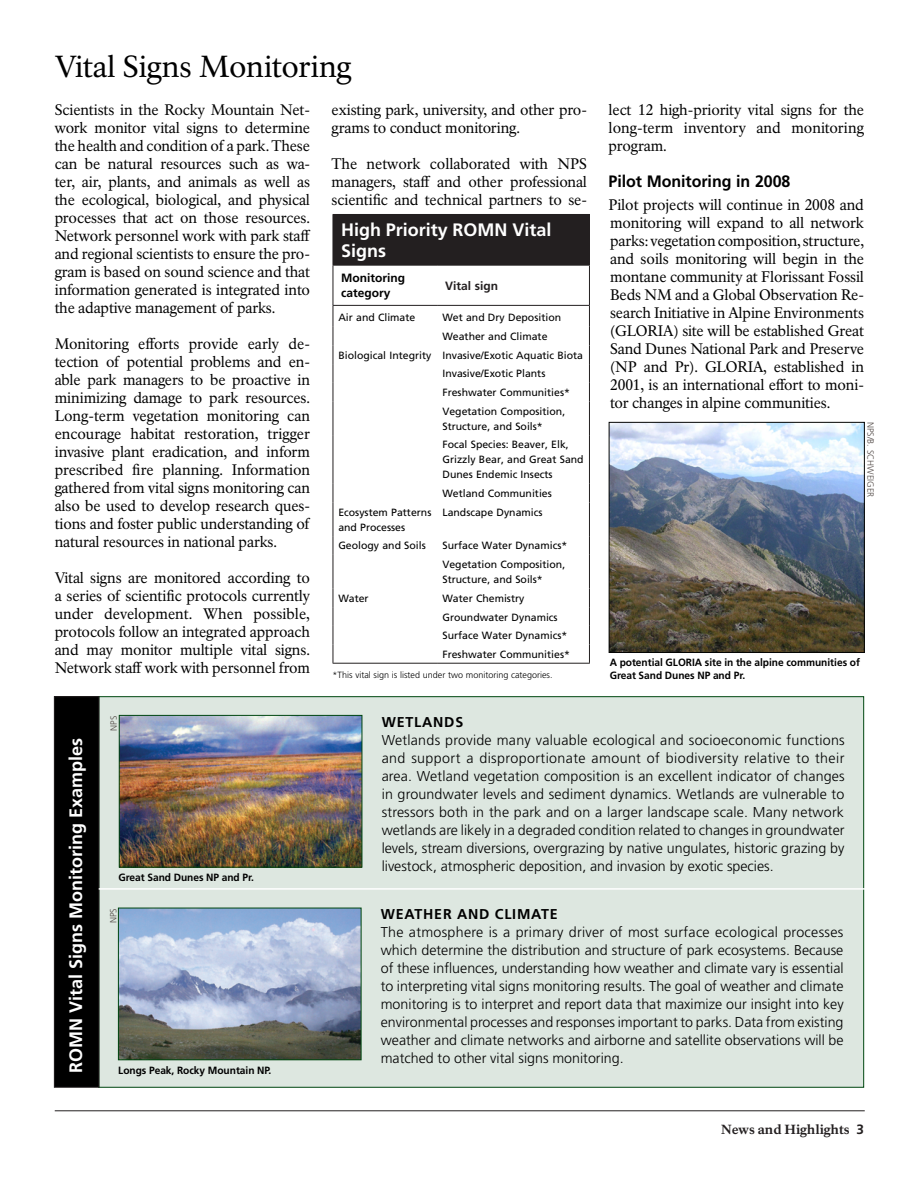
<style>
.page{position:relative;width:918px;height:1188px;background:#fff}
.page>*{position:absolute;margin:0;border:0;box-sizing:border-box;transform-origin:0 0}
.heading_1{font:30px "NPS Rawlinson OT";letter-spacing:-.01em;color:#000}
.table_title{font:700 18px/21px "Frutiger LT Std";color:#fff}
.heading_2{font:700 16.5px "Frutiger LT Std";letter-spacing:-.005em;color:#000}
.text{font:15px/18px "NPS Rawlinson OT";letter-spacing:-.01em;color:#000;text-align:justify}
.box_text{font:300 14.25px/18px "Frutiger LT Std";color:#000;text-align:justify}
.heading_box{font:700 14.25px "Frutiger LT Std";color:#000}
.t1{font:800 13.05px "NPS Rawlinson OT Old";letter-spacing:-.005em;color:#231f20}
.table_heading{font:700 12px/15px "Frutiger LT Std";color:#000}
.table_heading-2{font:700 12px "Frutiger LT Std";color:#231f20}
.table_text{font:10.5px/15px "Frutiger LT Std";color:#000}
.t2{font:700 10.5px/13.5px "Frutiger LT Std";letter-spacing:-.005em;color:#000}
.table_heading-3{font:300 9px "Frutiger LT Std";color:#000}
.photo_credit{font:300 9px "Frutiger LT Std";color:#524a47}
.s1{font-family:"Frutiger LT Std";font-weight:700;font-size:13.5px}
</style>
<div class="page">
<div style="left:98px;top:696px;width:766px;height:392px;background:#dde7e0;border:1px solid #004710"></div>
<div style="left:54px;top:697px;width:45px;height:390px;background:#000"></div>
<div style="left:54px;top:696px;width:45px;height:392px;border:1px solid #231f20"></div>
<hr style="left:99px;top:888px;width:819px;height:2px;background:#fff">
<div style="left:333px;top:214px;width:256px;height:51px;background:#231f20"></div>
<hr style="left:589px;top:215px;width:1px;height:50px;background:#231f20">
<svg style="left:333px;top:306px;width:1px;height:95px"></svg>
<svg style="left:589px;top:306px;width:1px;height:95px"></svg>
<hr style="left:333px;top:401px;width:1px;height:34px;background:#231f20">
<hr style="left:589px;top:401px;width:1px;height:34px;background:#231f20">
<hr style="left:333px;top:435px;width:1px;height:49px;background:#231f20">
<hr style="left:589px;top:435px;width:1px;height:49px;background:#231f20">
<svg style="left:333px;top:484px;width:1px;height:18px"></svg>
<svg style="left:589px;top:484px;width:1px;height:18px"></svg>
<hr style="left:333px;top:502px;width:1px;height:34px;background:#231f20">
<hr style="left:589px;top:502px;width:1px;height:34px;background:#231f20">
<svg style="left:333px;top:536px;width:1px;height:19px"></svg>
<svg style="left:589px;top:536px;width:1px;height:19px"></svg>
<hr style="left:333px;top:555px;width:1px;height:34px;background:#231f20">
<hr style="left:589px;top:555px;width:1px;height:34px;background:#231f20">
<svg style="left:333px;top:589px;width:1px;height:74px"></svg>
<svg style="left:589px;top:589px;width:1px;height:74px"></svg>
<hr style="left:437px;top:214px;width:153px;height:1px;background:#231f20">
<hr style="left:333px;top:265px;width:104px;height:1px;background:#231f20">
<hr style="left:333px;top:266px;width:1px;height:39px;background:#231f20">
<hr style="left:437px;top:265px;width:153px;height:1px;background:#231f20">
<hr style="left:589px;top:266px;width:1px;height:39px;background:#231f20">
<hr style="left:333px;top:305px;width:104px;height:1px;background:#231f20">
<hr style="left:437px;top:305px;width:153px;height:1px;background:#231f20">
<hr style="left:333px;top:663px;width:104px;height:1px;background:#231f20">
<hr style="left:437px;top:663px;width:153px;height:1px;background:#231f20">
<img style="left:611px;top:424px;width:252px;height:227px">
<div style="left:609px;top:422px;width:256px;height:231px;border:1px solid #040503"></div>
<hr style="left:55px;top:1110px;width:810px;height:1px;background:#231f20">
<img style="left:121px;top:717px;width:239px;height:149px">
<div style="left:119px;top:715px;width:243px;height:153px;border:1px solid #004710"></div>
<img style="left:120px;top:910px;width:240px;height:148px">
<div style="left:118px;top:908px;width:244px;height:152px;border:1px solid #004710"></div>
<p class="heading_1" style="left:55px;top:48px;width:298px">Vital Signs Monitoring</p>
<p class="text" style="left:55px;top:101px;width:257px">Scientists in the Rocky Mountain Net&shy;work monitor vital signs to determine the health and condition of a park. These can be natural resources such as wa&shy;ter, air, plants, and animals as well as the ecological, biological, and physical processes that act on those resources.<br>Network personnel work with park staff and regional scientists to ensure the pro&shy;gram is based on sound science and that information generated is integrated into the adaptive management of parks.</p>
<p class="text" style="left:55px;top:335px;width:257px">Monitoring efforts provide early de&shy;tection of potential problems and en&shy;able park managers to be proactive in minimizing damage to park resources.<br>Long-term vegetation monitoring can encourage habitat restoration, trigger invasive plant eradication, and inform prescribed fire planning. Information gathered from vital signs monitoring can also be used to develop research ques&shy;tions and foster public understanding of natural resources in national parks.</p>
<p class="text" style="left:55px;top:569px;width:257px">Vital signs are monitored according to a series of scientific protocols currently under development. When possible, protocols follow an integrated approach and may monitor multiple vital signs.<br>Network staff work with personnel from</p>
<p class="text" style="left:332px;top:101px;width:257px">existing park, university, and other pro&shy;grams to conduct monitoring.</p>
<p class="text" style="left:332px;top:155px;width:257px">The network collaborated with NPS managers, staff and other professional scientific and technical partners to se-</p>
<p class="table_title" style="left:341px;top:219px;width:212px">High Priority ROMN Vital<br>Signs</p>
<p class="table_heading" style="left:341px;top:271px;width:65px">Monitoring category</p>
<p class="table_heading-2" style="left:445px;top:279px;width:55px">Vital sign</p>
<p class="table_text" style="left:338px;top:310px;width:79px">Air and Climate</p>
<p class="table_text" style="left:442px;top:310px;width:120px">Wet and Dry Deposition</p>
<p class="table_text" style="left:442px;top:329px;width:107px">Weather and Climate</p>
<p class="table_text" style="left:338px;top:348px;width:95px">Biological Integrity</p>
<p class="table_text" style="left:442px;top:348px;width:142px">Invasive/Exotic Aquatic Biota</p>
<p class="table_text" style="left:442px;top:366px;width:104px">Invasive/Exotic Plants</p>
<p class="table_text" style="left:442px;top:385px;width:129px">Freshwater Communities*</p>
<p class="table_text" style="left:442px;top:404px;width:124px">Vegetation Composition,<br>Structure, and Soils*</p>
<p class="table_text" style="left:442px;top:437px;width:143px">Focal Species: Beaver, Elk,<br>Grizzly Bear, and Great Sand<br>Dunes Endemic Insects</p>
<p class="table_text" style="left:442px;top:486px;width:111px">Wetland Communities</p>
<p class="table_text" style="left:338px;top:505px;width:95px">Ecosystem Patterns and Processes</p>
<p class="table_text" style="left:442px;top:505px;width:102px">Landscape Dynamics</p>
<p class="table_text" style="left:338px;top:538px;width:89px">Geology and Soils</p>
<p class="table_text" style="left:442px;top:538px;width:126px">Surface Water Dynamics*</p>
<p class="table_text" style="left:442px;top:557px;width:124px">Vegetation Composition,<br>Structure, and Soils*</p>
<p class="table_text" style="left:338px;top:591px;width:32px">Water</p>
<p class="table_text" style="left:442px;top:591px;width:83px">Water Chemistry</p>
<p class="table_text" style="left:442px;top:609px;width:117px">Groundwater Dynamics</p>
<p class="table_text" style="left:442px;top:628px;width:126px">Surface Water Dynamics*</p>
<p class="table_text" style="left:442px;top:647px;width:129px">Freshwater Communities*</p>
<p class="table_heading-3" style="left:333px;top:670px;width:222px">*This vital sign is listed under two monitoring categories.</p>
<p class="text" style="left:609px;top:101px;width:257px">lect 12 high-priority vital signs for the long-term inventory and monitoring program.</p>
<p class="heading_2" style="left:609px;top:171px;width:183px">Pilot Monitoring in 2008</p>
<p class="text" style="left:609px;top:196px;width:257px">Pilot projects will continue in 2008 and monitoring will expand to all network parks: vegetation composition, structure, and soils monitoring will begin in the montane community at Florissant Fossil Beds NM and a Global Observation Re&shy;search Initiative in Alpine Environments (GLORIA) site will be established Great Sand Dunes National Park and Preserve (NP and Pr). GLORIA, established in 2001, is an international effort to moni&shy;tor changes in alpine communities.</p>
<p class="photo_credit" style="left:876px;top:422px;width:75px;rotate:90deg">nps/B. Schweiger</p>
<p class="t2" style="left:610px;top:655px;width:252px">A potential GLORIA site in the alpine communities of<br>Great Sand Dunes NP and Pr.</p>
<p class="table_title" style="left:65px;top:1073px;width:336px;rotate:-90deg">ROMN Vital Signs Monitoring Examples</p>
<p class="photo_credit" style="left:109px;top:731px;width:17px;rotate:-90deg">NPS</p>
<p class="t2" style="left:118px;top:870px;width:137px">Great Sand Dunes NP and Pr.</p>
<p class="photo_credit" style="left:108px;top:923px;width:17px;rotate:-90deg">NPS</p>
<p class="t2" style="left:118px;top:1064px;width:155px">Longs Peak, Rocky Mountain NP.</p>
<p class="heading_box" style="left:382px;top:713px;width:26px">Wetlands</p>
<p class="box_text" style="left:382px;top:731px;width:465px">Wetlands provide many valuable ecological and socioeconomic functions and support a disproportionate amount of biodiversity relative to their area. Wetland vegetation composition is an excellent indicator of changes in groundwater levels and sediment dynamics. Wetlands are vulnerable to stressors both in the park and on a larger landscape scale. Many network wetlands are likely in a degraded condition related to changes in groundwater levels, stream diversions, overgrazing by native ungulates, historic grazing by livestock, atmospheric deposition, and invasion by exotic species.</p>
<p class="heading_box" style="left:381px;top:906px;width:26px">Weather</p>
<p class="heading_box" style="left:457px;top:906px;width:12px">and</p>
<p class="heading_box" style="left:495px;top:906px;width:20px">Climate</p>
<p class="box_text" style="left:381px;top:924px;width:464px">The atmosphere is a primary driver of most surface ecological processes which determine the distribution and structure of park ecosystems. Because of these influences, understanding how weather and climate vary is essential to interpreting vital signs monitoring results. The goal of weather and climate monitoring is to interpret and report data that maximize our insight into key environmental processes and responses important to parks. Data from existing weather and climate networks and airborne and satellite observations will be matched to other vital signs monitoring.</p>
<p class="t1" style="left:721px;top:1121px;width:144px">News and Highlights <span class="s1">3</span></p>
</div>
